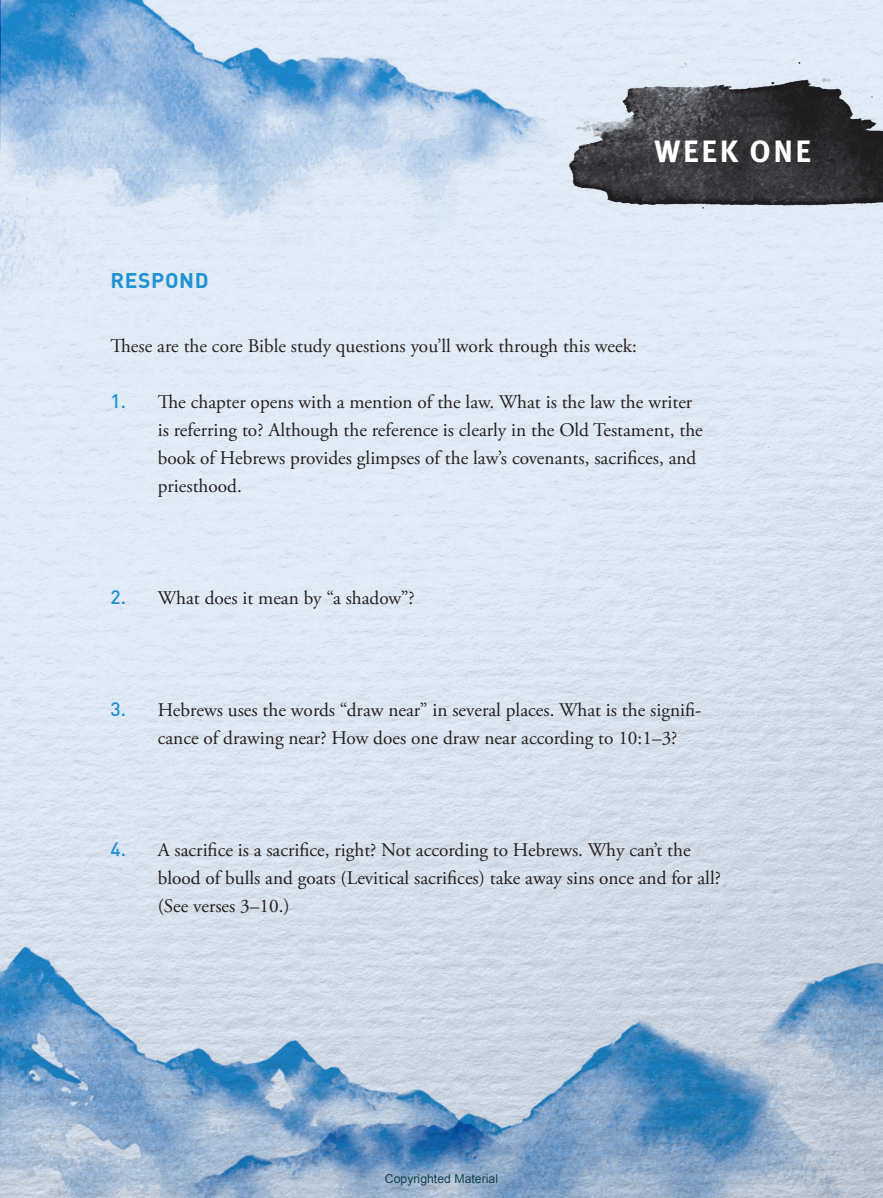
<style>
.page{position:relative;width:883px;height:1198px;background:#fff}
.page>*{position:absolute;margin:0;border:0;box-sizing:border-box;transform-origin:0 0}
.t1{font:700 30.8px "Meta OT";letter-spacing:.085em;color:#fff}
.t2{font:700 21px "DINOT";letter-spacing:.03em;color:#2092d1}
.t3{font:19.25px/28px "Adobe Garamond Pro";color:#231f20}
.t4{font:12.25px "Arial";color:#14404f}
.s1{font-family:"DINOT";font-weight:500;color:#2092d1}
</style>
<div class="page">
<img style="left:0;top:0;width:882px;height:1197px">
<img style="left:662px;top:57px;width:220px;height:174px">
<img style="left:0;top:0;width:662px;height:296px">
<img style="left:0;top:1px;width:1px;height:272px">
<img style="left:0;top:950px;width:1px;height:246px">
<p class="t2" style="left:110px;top:267px;width:100px">RESPOND</p>
<h1 class="t1" style="left:654px;top:132px;width:158px">WEEK ONE</h1>
<p class="t3" style="left:110px;top:332px;width:527px">These are the core Bible study questions you’ll work through this week:</p>
<p class="t3" style="left:158px;top:388px;width:546px;text-indent:-47px"><span class="s1">1.</span> The chapter opens with a mention of the law. What is the law the writer is referring to? Although the reference is clearly in the Old Testament, the book of Hebrews provides glimpses of the law’s covenants, sacrifices, and priesthood.</p>
<p class="t3" style="left:110px;top:584px;width:306px"><span class="s1">2.</span> What does it mean by “a shadow”?</p>
<p class="t3" style="left:158px;top:696px;width:545px;text-indent:-47px"><span class="s1">3.</span> Hebrews uses the words “draw near” in several places. What is the signifi&shy;cance of drawing near? How does one draw near according to 10:1–3?</p>
<p class="t3" style="left:158px;top:836px;width:564px;text-indent:-47px"><span class="s1">4.</span> A sacrifice is a sacrifice, right? Not according to Hebrews. Why can’t the blood of bulls and goats (Levitical sacrifices) take away sins once and for all? (See verses 3–10.)</p>
<p class="t4" style="left:385px;top:1170px;width:115px">Copyrighted Material</p>
</div>
